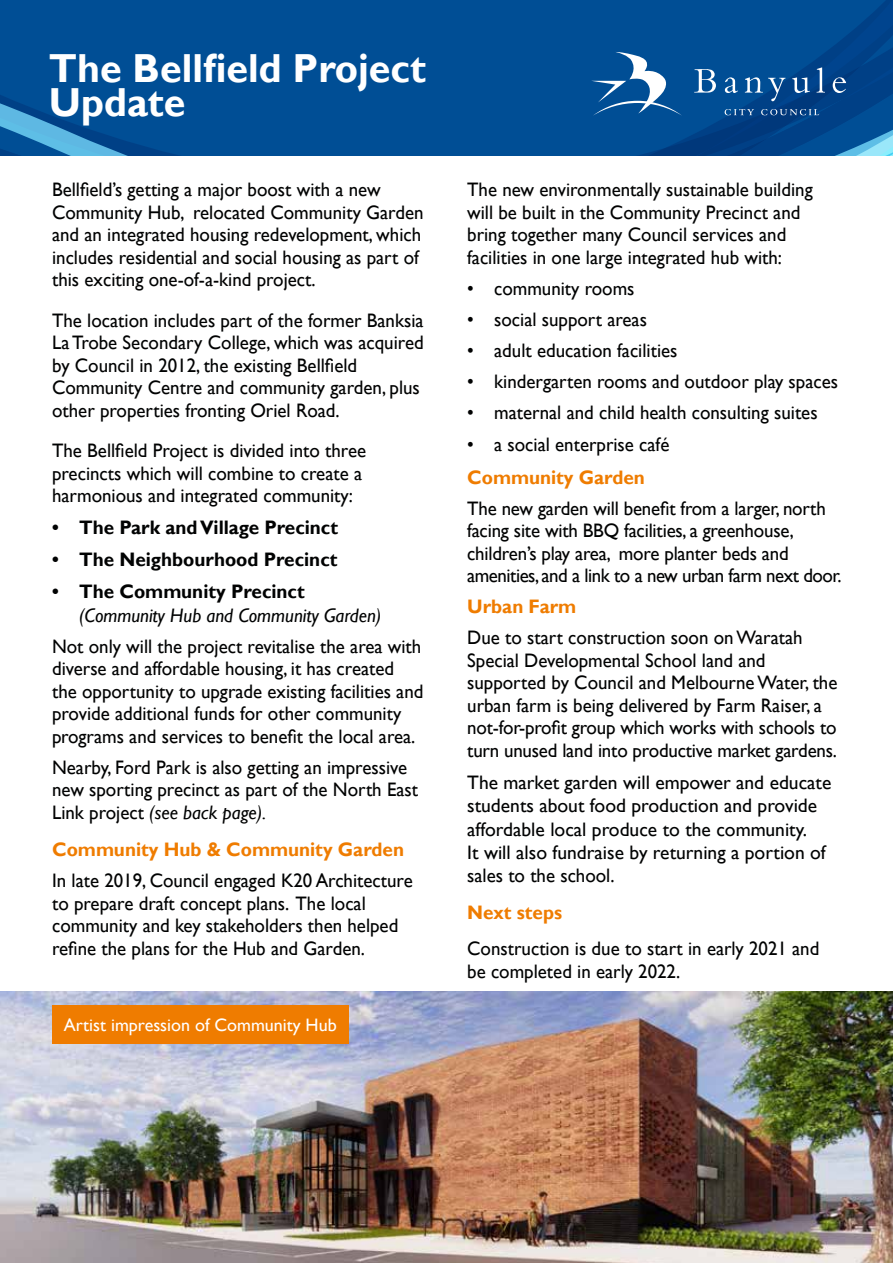
<style>
.page{position:relative;width:893px;height:1263px;background:#fff}
.page>*{position:absolute;margin:0;border:0;box-sizing:border-box;transform-origin:0 0}
.t1{font:700 40.5px/34.5px "Gill Sans";color:#fff}
.t2{font:19.5px/22.5px "Gill Sans";color:#010202}
.t3{font:700 19.5px "Gill Sans";color:#010202}
.t4{font:700 19.5px "Gill Sans";color:#ef7c00}
.t5{font:italic 19.5px "Gill Sans";color:#010202}
.t6{font:18px "Gill Sans";color:#fff}
.s1{font-style:italic}
</style>
<div class="page">
<img style="left:0;top:992px;width:893px;height:271px">
<svg style="left:0;top:0;width:893px;height:155px;fill:#004e95"></svg>
<svg style="left:694px;top:69px;width:22px;height:24px"></svg>
<svg style="left:725px;top:77px;width:13px;height:16px"></svg>
<svg style="left:745px;top:77px;width:40px;height:24px"></svg>
<svg style="left:792px;top:77px;width:18px;height:16px"></svg>
<svg style="left:816px;top:67px;width:9px;height:26px"></svg>
<svg style="left:833px;top:77px;width:13px;height:16px"></svg>
<svg style="left:725px;top:109px;width:29px;height:6px"></svg>
<svg style="left:761px;top:109px;width:58px;height:6px"></svg>
<svg style="left:591px;top:52px;width:91px;height:64px"></svg>
<div style="left:52px;top:1006px;width:297px;height:38px;background:#ef7c00"></div>
<h1 class="t1" style="left:49px;top:52px;width:379px">The Bellfield Project<br>Update</h1>
<p class="t2" style="left:52px;top:179px;width:373px">Bellfield’s getting a major boost with a new Community Hub, relocated Community Garden and an integrated housing redevelopment, which includes residential and social housing as part of this exciting one-of-a-kind project.</p>
<p class="t2" style="left:52px;top:309px;width:373px">The location includes part of the former Banksia La Trobe Secondary College, which was acquired by Council in 2012, the existing Bellfield Community Centre and community garden, plus other properties fronting Oriel Road.</p>
<p class="t2" style="left:52px;top:440px;width:316px">The Bellfield Project is divided into three precincts which will combine to create a harmonious and integrated community:</p>
<p class="t3" style="left:52px;top:516px;width:287px">• The Park and Village Precinct</p>
<p class="t3" style="left:52px;top:548px;width:287px">• The Neighbourhood Precinct</p>
<p class="t3" style="left:52px;top:580px;width:254px">• The Community Precinct</p>
<p class="t5" style="left:79px;top:603px;width:304px">(Community Hub and Community Garden)</p>
<p class="t2" style="left:52px;top:635px;width:373px">Not only will the project revitalise the area with diverse and affordable housing, it has created the opportunity to upgrade existing facilities and provide additional funds for other community programs and services to benefit the local area.</p>
<p class="t2" style="left:52px;top:756px;width:368px">Nearby, Ford Park is also getting an impressive new sporting precinct as part of the North East<br>Link project <span class="s1">(see back page).</span></p>
<p class="t4" style="left:52px;top:838px;width:353px">Community Hub &amp; Community Garden</p>
<p class="t2" style="left:52px;top:869px;width:362px">In late 2019, Council engaged K20 Architecture to prepare draft concept plans. The local community and key stakeholders then helped refine the plans for the Hub and Garden.</p>
<p class="t6" style="left:64px;top:1014px;width:274px">Artist impression of Community Hub</p>
<p class="t2" style="left:467px;top:179px;width:347px">The new environmentally sustainable building will be built in the Community Precinct and bring together many Council services and facilities in one large integrated hub with:</p>
<p class="t2" style="left:467px;top:277px;width:169px">• community rooms</p>
<p class="t2" style="left:467px;top:308px;width:181px">• social support areas</p>
<p class="t2" style="left:467px;top:339px;width:212px">• adult education facilities</p>
<p class="t2" style="left:467px;top:370px;width:372px">• kindergarten rooms and outdoor play spaces</p>
<p class="t2" style="left:467px;top:401px;width:352px">• maternal and child health consulting suites</p>
<p class="t2" style="left:467px;top:434px;width:204px">• a social enterprise café</p>
<p class="t4" style="left:467px;top:466px;width:179px">Community Garden</p>
<p class="t2" style="left:467px;top:497px;width:376px">The new garden will benefit from a larger, north facing site with BBQ facilities, a greenhouse, children’s play area, more planter beds and amenities, and a link to a new urban farm next door.</p>
<p class="t4" style="left:467px;top:595px;width:111px">Urban Farm</p>
<p class="t2" style="left:467px;top:627px;width:372px">Due to start construction soon on Waratah Special Developmental School land and supported by Council and Melbourne Water, the urban farm is being delivered by Farm Raiser, a not-for-profit group which works with schools to turn unused land into productive market gardens.</p>
<p class="t2" style="left:467px;top:771px;width:366px;line-height:23.1px">The market garden will empower and educate students about food production and provide affordable local produce to the community.<br>It will also fundraise by returning a portion of sales to the school.</p>
<p class="t4" style="left:467px;top:901px;width:96px">Next steps</p>
<p class="t2" style="left:467px;top:938px;width:354px">Construction is due to start in early 2021 and be completed in early 2022.</p>
</div>
